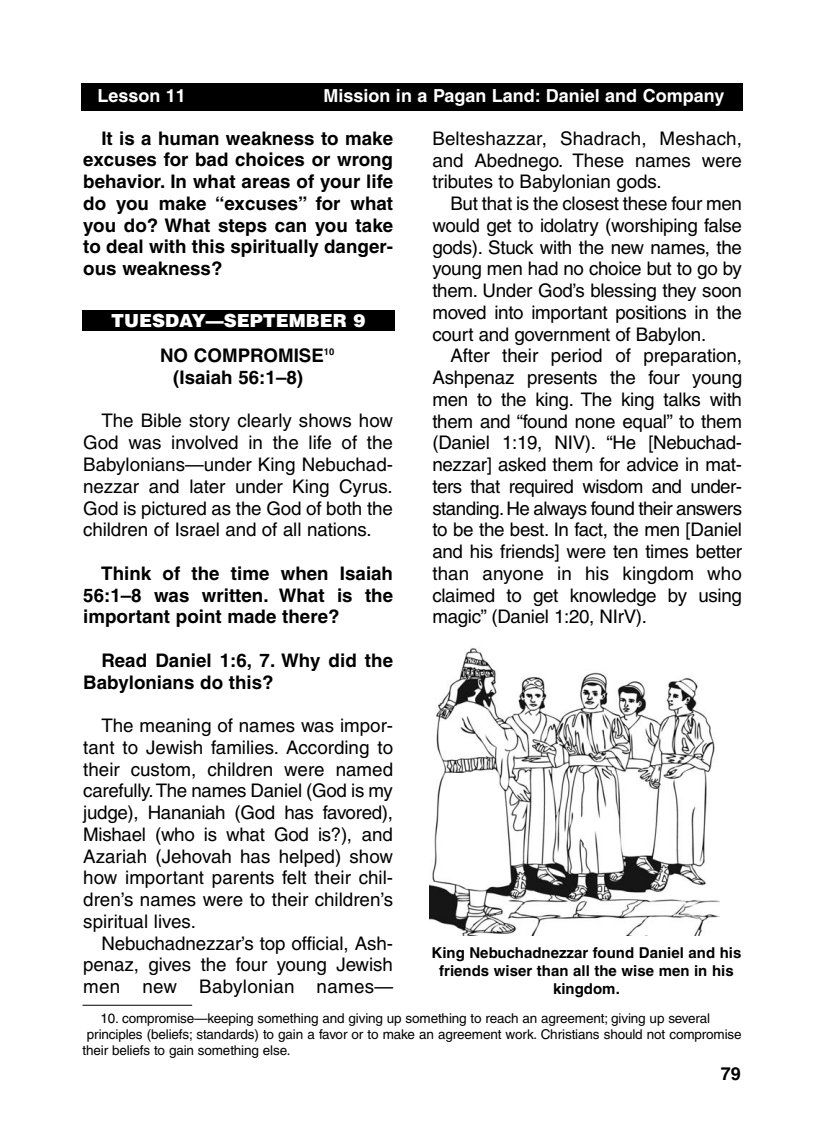
<style>
.page{position:relative;width:824px;height:1148px;background:#fff}
.page>*{position:absolute;margin:0;border:0;box-sizing:border-box;transform-origin:0 0}
.t1{font:18.75px/21.8px "Helvetica";letter-spacing:-.005em;color:#000;text-align:justify}
.t2{font:700 18.75px/21.8px "Helvetica";color:#000;text-align:justify}
.t3{font:700 18px "Helvetica";color:#fff}
.t4{font:900 18px "Helvetica";color:#fff}
.t5{font:700 18px "Helvetica";color:#000}
.t6{font:700 15px/18px "Helvetica";color:#000;text-align:center}
.t7{font:13.5px "Helvetica";letter-spacing:-.01em;color:#000}
</style>
<div class="page">
<div style="left:81px;top:83px;width:662px;height:27px;background:#000"></div>
<div style="left:82px;top:310px;width:312px;height:20px;background:#000"></div>
<img style="left:430px;top:648px;width:289px;height:287px">
<hr style="left:82px;top:1004px;width:110px;height:1px;background:#000">
<p class="t3" style="left:97px;top:89px;width:90px">Lesson 11</p>
<p class="t3" style="left:323px;top:89px;width:402px">Mission in a Pagan Land: Daniel and Company</p>
<p class="t2" style="left:83px;top:129px;width:311px;text-indent:18px">It is a human weakness to make excuses for bad choices or wrong behavior. In what areas of your life do you make “excuses” for what you do? What steps can you take to deal with this spiritually danger&shy;ous weakness?</p>
<p class="t1" style="left:432px;top:129px;width:311px">Belteshazzar, Shadrach, Meshach, and Abednego. These names were tributes to Babylonian gods.</p>
<p class="t1" style="left:432px;top:194px;width:311px;text-indent:18px">But that is the closest these four men would get to idolatry (worshiping false gods). Stuck with the new names, the young men had no choice but to go by them. Under God’s blessing they soon moved into important positions in the court and government of Babylon.</p>
<p class="t1" style="left:432px;top:346px;width:311px;text-indent:18px">After their period of preparation, Ashpenaz presents the four young men to the king. The king talks with them and “found none equal” to them (Daniel 1:19, NIV). “He [Nebuchad&shy;nezzar] asked them for advice in mat&shy;ters that required wisdom and under&shy;standing.He always found their answers to be the best. In fact, the men [Daniel and his friends] were ten times better than anyone in his kingdom who claimed to get knowledge by using magic” (Daniel 1:20, NIrV).</p>
<p class="t4" style="left:111px;top:310px;width:256px">TUESDAY—SEPTEMBER 9</p>
<p class="t2" style="left:173px;top:346px;width:162px;text-indent:-13px">NO COMPROMISE<sup>10 </sup>(Isaiah 56:1–8)</p>
<p class="t1" style="left:83px;top:412px;width:311px;text-indent:18px">The Bible story clearly shows how God was involved in the life of the Babylonians—under King Nebuchad&shy;nezzar and later under King Cyrus.<br>God is pictured as the God of both the children of Israel and of all nations.</p>
<p class="t2" style="left:83px;top:564px;width:311px;text-indent:18px">Think of the time when Isaiah 56:1–8 was written. What is the important point made there?</p>
<p class="t2" style="left:83px;top:651px;width:311px;text-indent:18px">Read Daniel 1:6, 7. Why did the<br>Babylonians do this?</p>
<p class="t1" style="left:83px;top:716px;width:311px;text-indent:18px">The meaning of names was impor&shy;tant to Jewish families. According to their custom, children were named carefully.The names Daniel (God is my judge), Hananiah (God has favored), Mishael (who is what God is?), and Azariah (Jehovah has helped) show how important parents felt their chil&shy;dren’s names were to their children’s spiritual lives.</p>
<p class="t1" style="left:83px;top:934px;width:311px;text-indent:18px">Nebuchadnezzar’s top official, Ash&shy;penaz, gives the four young Jewish men new Babylonian names—</p>
<p class="t6" style="left:431px;top:945px;width:311px">King Nebuchadnezzar found Daniel and his friends wiser than all the wise men in his kingdom.</p>
<p class="t7" style="left:101px;top:1013px;width:611px">10. compromise—keeping something and giving up something to reach an agreement; giving up several</p>
<p class="t7" style="left:87px;top:1029px;width:656px">principles (beliefs; standards) to gain a favor or to make an agreement work. Christians should not compromise</p>
<p class="t7" style="left:82px;top:1044px;width:209px">their beliefs to gain something else.</p>
<p class="t5" style="left:720px;top:1066px;width:22px">79</p>
</div>
